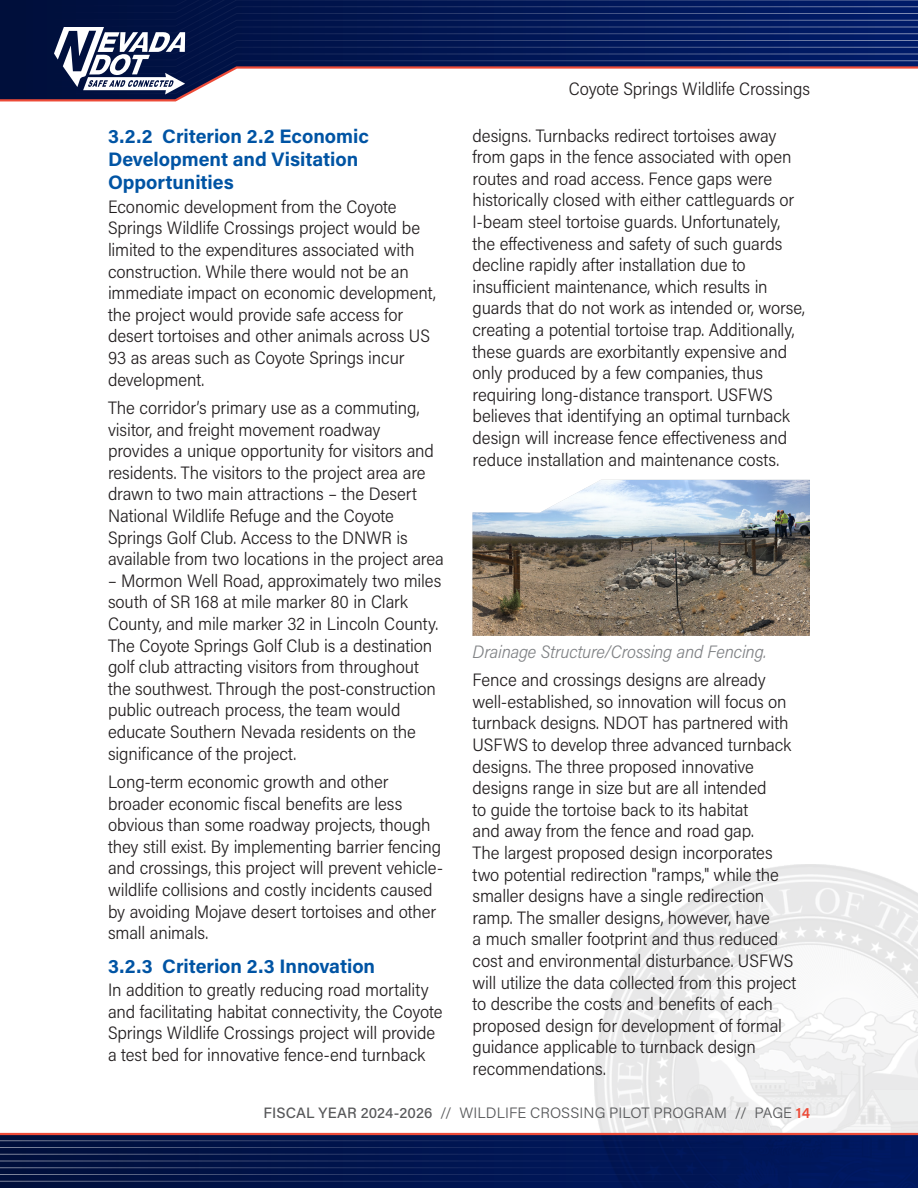
<style>
.page{position:relative;width:918px;height:1188px;background:#fff}
.page>*{position:absolute;margin:0;border:0;box-sizing:border-box;transform-origin:0 0}
.Sub_Heading{font:700 19.5px/23.4px "Acumin Pro";color:#0054a4}
.Body{font:300 18px/21.6px "Acumin Pro Semi Cond";letter-spacing:-.005em;color:#231f20}
.Sub_Heading-2{font:italic 300 18px "Acumin Pro Semi Cond";letter-spacing:-.01em;color:#808285}
.t1{font:300 15px "Acumin Pro";letter-spacing:.005em;color:#57585a}
.s1{font-weight:500}
.s2{font-weight:600;color:#ed4b38}
</style>
<div class="page">
<svg style="left:0;top:1135px;width:594px;height:53px;background:#02144a"></svg>
<img style="left:594px;top:864px;width:324px;height:324px">
<hr style="left:0;top:1133px;width:918px;height:2px;background:#ed4b38">
<hr style="left:0;top:1140px;width:918px;height:1px;background:#fff">
<hr style="left:0;top:1147px;width:918px;height:1px;background:#fff">
<hr style="left:0;top:1154px;width:918px;height:1px;background:#fff">
<hr style="left:0;top:1161px;width:918px;height:1px;background:#fff">
<hr style="left:0;top:1167px;width:918px;height:1px;background:#fff">
<hr style="left:0;top:1174px;width:918px;height:1px;background:#fff">
<hr style="left:0;top:1181px;width:918px;height:1px;background:#fff">
<svg style="left:0;top:0;width:918px;height:102px"></svg>
<img style="left:472px;top:480px;width:338px;height:156px">
<p class="Sub_Heading" style="left:108px;top:123px;width:262px">3.2.2 Criterion 2.2 Economic<br>Development and Visitation<br>Opportunities</p>
<p class="Body" style="left:108px;top:195px;width:329px">Economic development from the Coyote Springs Wildlife Crossings project would be limited to the expenditures associated with construction. While there would not be an immediate impact on economic development, the project would provide safe access for desert tortoises and other animals across US 93 as areas such as Coyote Springs incur development.</p>
<p class="Body" style="left:108px;top:396px;width:337px">The corridor’s primary use as a commuting, visitor, and freight movement roadway provides a unique opportunity for visitors and residents. The visitors to the project area are drawn to two main attractions – the Desert National Wildlife Refuge and the Coyote Springs Golf Club. Access to the DNWR is available from two locations in the project area</p>
<p class="Body" style="left:108px;top:569px;width:335px">– Mormon Well Road, approximately two miles south of SR 168 at mile marker 80 in Clark County, and mile marker 32 in Lincoln County.<br>The Coyote Springs Golf Club is a destination golf club attracting visitors from throughout the southwest. Through the post-construction public outreach process, the team would educate Southern Nevada residents on the significance of the project.</p>
<p class="Body" style="left:108px;top:770px;width:336px">Long-term economic growth and other broader economic fiscal benefits are less obvious than some roadway projects, though they still exist. By implementing barrier fencing and crossings, this project will prevent vehicle&shy;wildlife collisions and costly incidents caused by avoiding Mojave desert tortoises and other small animals.</p>
<p class="Sub_Heading" style="left:108px;top:953px;width:269px">3.2.3 Criterion 2.3 Innovation</p>
<p class="Body" style="left:108px;top:978px;width:336px">In addition to greatly reducing road mortality and facilitating habitat connectivity, the Coyote Springs Wildlife Crossings project will provide a test bed for innovative fence-end turnback</p>
<p class="Body" style="left:569px;top:77px;width:243px">Coyote Springs Wildlife Crossings</p>
<p class="Body" style="left:472px;top:124px;width:334px">designs. Turnbacks redirect tortoises away from gaps in the fence associated with open routes and road access. Fence gaps were historically closed with either cattleguards or I-beam steel tortoise guards. Unfortunately, the effectiveness and safety of such guards decline rapidly after installation due to insufficient maintenance, which results in guards that do not work as intended or, worse, creating a potential tortoise trap. Additionally, these guards are exorbitantly expensive and only produced by a few companies, thus requiring long-distance transport. USFWS believes that identifying an optimal turnback design will increase fence effectiveness and reduce installation and maintenance costs.</p>
<p class="Sub_Heading-2" style="left:472px;top:639px;width:296px">Drainage Structure/Crossing and Fencing.</p>
<p class="Body" style="left:472px;top:668px;width:325px">Fence and crossings designs are already well-established, so innovation will focus on turnback designs. NDOT has partnered with USFWS to develop three advanced turnback designs. The three proposed innovative designs range in size but are all intended<br>to guide the tortoise back to its habitat<br>and away from the fence and road gap.<br>The largest proposed design incorporates two potential redirection "ramps," while the smaller designs have a single redirection ramp. The smaller designs, however, have<br>a much smaller footprint and thus reduced cost and environmental disturbance. USFWS will utilize the data collected from this project to describe the costs and benefits of each proposed design for development of formal guidance applicable to turnback design recommendations.</p>
<p class="t1" style="left:264px;top:1102px;width:548px"><span class="s1">FISCAL YEAR 2024-2026</span> // WILDLIFE CROSSING PILOT PROGRAM // PAGE <span class="s2">14</span></p>
</div>
